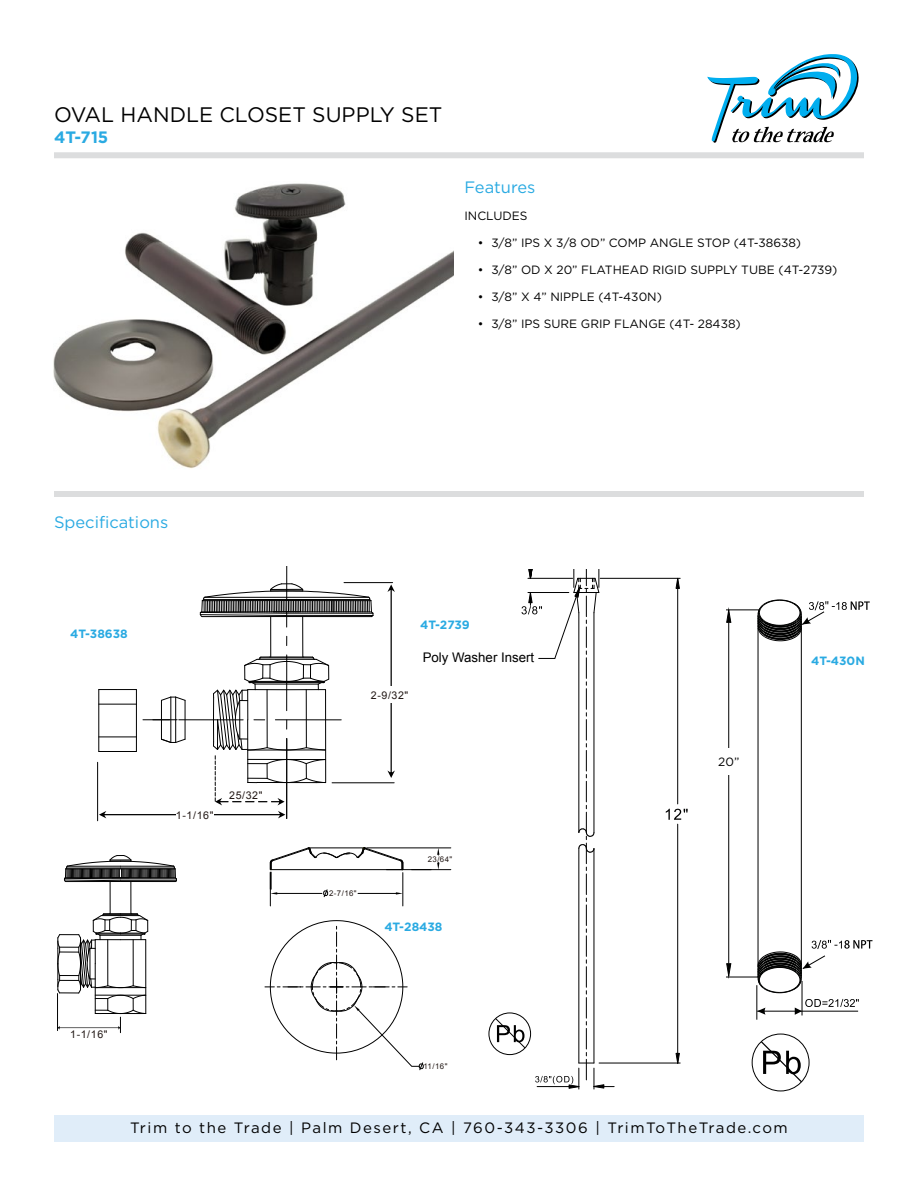
<style>
.page{position:relative;width:918px;height:1188px;background:#fff}
.page>*{position:absolute;margin:0;border:0;box-sizing:border-box;transform-origin:0 0}
.t1{font:21px "Gotham HTF";color:#000}
.t2{font:16.5px "Gotham HTF";color:#2aaae2}
.t3{font:700 16.5px "Gotham HTF";color:#2aaae2}
.t4{font:15px "Gotham HTF";letter-spacing:.1em;color:#000}
.t5{font:13.2px "Arial";color:#000}
.t6{font:12px "Gotham HTF";color:#000}
.t7{font:700 12px "Gotham HTF";color:#2aaae2}
.t8{font:10.65px "Arial";letter-spacing:.055em;color:#231916}
.t9{font:7.8px "Arial";letter-spacing:.055em;color:#231916}
</style>
<div class="page">
<div style="left:54px;top:1115px;width:810px;height:27px;background:#e0edf9"></div>
<svg style="left:707px;top:54px;width:152px;height:89px"></svg>
<div style="left:54px;top:152px;width:810px;height:6px;background:#dcddde"></div>
<div style="left:54px;top:491px;width:810px;height:6px;background:#dcddde"></div>
<img style="left:53px;top:183px;width:401px;height:286px">
<hr style="left:332px;top:783px;width:62px;height:1px;background:#000">
<svg style="left:387px;top:584px;width:8px;height:194px"></svg>
<div style="left:382px;top:686px;width:17px;height:16px;background:#fff"></div>
<hr style="left:97px;top:762px;width:1px;height:59px;background:#000">
<svg style="left:99px;top:811px;width:186px;height:7px"></svg>
<div style="left:176px;top:807px;width:38px;height:16px;background:#fff"></div>
<hr style="left:270px;top:617px;width:1px;height:40px;background:#000">
<hr style="left:302px;top:617px;width:1px;height:40px;background:#000">
<hr style="left:286px;top:655px;width:1px;height:56px;background:#000">
<hr style="left:286px;top:567px;width:1px;height:60px;background:#000">
<hr style="left:275px;top:720px;width:66px;height:1px;background:#000">
<hr style="left:179px;top:720px;width:64px;height:1px;background:#000">
<hr style="left:247px;top:720px;width:1px;height:63px;background:#000">
<hr style="left:325px;top:690px;width:1px;height:93px;background:#000">
<hr style="left:248px;top:750px;width:78px;height:1px;background:#000">
<svg style="left:213px;top:657px;width:116px;height:93px"></svg>
<svg style="left:200px;top:584px;width:174px;height:33px"></svg>
<hr style="left:344px;top:582px;width:49px;height:1px;background:#000">
<svg style="left:215px;top:756px;width:111px;height:49px"></svg>
<hr style="left:286px;top:738px;width:1px;height:81px;background:#000">
<hr style="left:143px;top:720px;width:34px;height:1px;background:#000">
<svg style="left:153px;top:720px;width:17px;height:1px"></svg>
<hr style="left:99px;top:751px;width:37px;height:1px;background:#000">
<hr style="left:99px;top:690px;width:1px;height:61px;background:#000">
<hr style="left:99px;top:737px;width:37px;height:1px;background:#000">
<hr style="left:99px;top:704px;width:37px;height:1px;background:#000">
<hr style="left:99px;top:689px;width:37px;height:1px;background:#000">
<hr style="left:136px;top:690px;width:1px;height:61px;background:#000">
<hr style="left:161px;top:700px;width:1px;height:39px;background:#000">
<hr style="left:185px;top:700px;width:1px;height:39px;background:#000">
<hr style="left:171px;top:697px;width:1px;height:45px;background:#000">
<hr style="left:175px;top:697px;width:1px;height:45px;background:#000">
<svg style="left:161px;top:739px;width:25px;height:4px"></svg>
<svg style="left:161px;top:697px;width:25px;height:4px"></svg>
<hr style="left:110px;top:882px;width:1px;height:32px;background:#000">
<hr style="left:131px;top:882px;width:1px;height:32px;background:#000">
<svg style="left:64px;top:855px;width:113px;height:27px"></svg>
<hr style="left:57px;top:994px;width:1px;height:37px;background:#000">
<svg style="left:58px;top:913px;width:90px;height:120px"></svg>
<hr style="left:599px;top:1063px;width:81px;height:1px;background:#000">
<hr style="left:600px;top:578px;width:80px;height:1px;background:#000">
<hr style="left:677px;top:824px;width:1px;height:239px;background:#000">
<hr style="left:677px;top:578px;width:1px;height:226px;background:#000">
<svg style="left:666px;top:809px;width:22px;height:11px"></svg>
<div style="left:489px;top:1013px;width:42px;height:42px;border:1px solid #000;border-radius:50%"></div>
<svg style="left:676px;top:578px;width:4px;height:11px"></svg>
<svg style="left:676px;top:1053px;width:4px;height:10px"></svg>
<svg style="left:495px;top:569px;width:119px;height:520px"></svg>
<hr style="left:801px;top:628px;width:1px;height:337px;background:#000100">
<hr style="left:758px;top:628px;width:1px;height:338px;background:#000100">
<hr style="left:757px;top:985px;width:1px;height:35px;background:#000100">
<hr style="left:802px;top:981px;width:1px;height:34px;background:#000100">
<hr style="left:757px;top:1011px;width:45px;height:1px;background:#000100">
<svg style="left:757px;top:1008px;width:9px;height:7px"></svg>
<svg style="left:727px;top:611px;width:4px;height:11px"></svg>
<svg style="left:727px;top:964px;width:4px;height:12px"></svg>
<hr style="left:727px;top:610px;width:32px;height:1px;background:#000100">
<hr style="left:727px;top:977px;width:33px;height:1px;background:#000100">
<hr style="left:728px;top:622px;width:1px;height:342px;background:#000100">
<svg style="left:758px;top:600px;width:112px;height:41px"></svg>
<svg style="left:758px;top:940px;width:114px;height:53px"></svg>
<svg style="left:795px;top:999px;width:64px;height:16px"></svg>
<hr style="left:802px;top:1011px;width:56px;height:1px;background:#000100">
<svg style="left:265px;top:920px;width:159px;height:150px"></svg>
<hr style="left:270px;top:873px;width:1px;height:33px;background:#000">
<hr style="left:403px;top:873px;width:1px;height:33px;background:#000">
<svg style="left:270px;top:847px;width:134px;height:50px"></svg>
<hr style="left:387px;top:869px;width:64px;height:1px;background:#000">
<hr style="left:367px;top:848px;width:84px;height:1px;background:#000">
<svg style="left:437px;top:862px;width:2px;height:8px"></svg>
<svg style="left:437px;top:848px;width:2px;height:8px"></svg>
<div style="left:752px;top:1034px;width:57px;height:57px;border:1px solid #000;border-radius:50%"></div>
<svg style="left:760px;top:1040px;width:43px;height:43px"></svg>
<div style="left:717px;top:748px;width:24px;height:27px;background:#fff"></div>
<h1 class="t1" style="left:54px;top:103px;width:390px">OVAL HANDLE CLOSET SUPPLY SET</h1>
<h2 class="t3" style="left:54px;top:127px;width:56px">4T-715</h2>
<h2 class="t2" style="left:464px;top:178px;width:72px">Features</h2>
<p class="t6" style="left:464px;top:209px;width:65px">INCLUDES</p>
<p class="t6" style="left:478px;top:236px;width:325px">• 3/8” IPS X 3/8 OD” COMP ANGLE STOP (4T-38638)</p>
<p class="t6" style="left:478px;top:263px;width:361px">• 3/8” OD X 20” FLATHEAD RIGID SUPPLY TUBE (4T-2739)</p>
<p class="t6" style="left:478px;top:290px;width:186px">• 3/8” X 4” NIPPLE (4T-430N)</p>
<p class="t6" style="left:478px;top:317px;width:264px">• 3/8” IPS SURE GRIP FLANGE (4T- 28438)</p>
<h2 class="t2" style="left:54px;top:513px;width:116px">Specifications</h2>
<p class="t7" style="left:70px;top:627px;width:59px">4T-38638</p>
<p class="t8" style="left:176px;top:808px;width:39px">1-1/16"</p>
<p class="t8" style="left:229px;top:788px;width:35px">25/32"</p>
<p class="t8" style="left:371px;top:688px;width:39px">2-9/32"</p>
<p class="t7" style="left:420px;top:617px;width:51px">4T-2739</p>
<p class="t5" style="left:423px;top:649px;width:113px">Poly Washer Insert</p>
<p class="t9" style="left:329px;top:888px;width:29px">2-7/16"</p>
<p class="t9" style="left:428px;top:854px;width:26px">23/64"</p>
<p class="t7" style="left:384px;top:920px;width:60px">4T-28438</p>
<p class="t6" style="left:718px;top:756px;width:23px">20”</p>
<p class="t7" style="left:811px;top:654px;width:55px">4T-430N</p>
<p class="t8" style="left:70px;top:1027px;width:39px">1-1/16"</p>
<p class="t9" style="left:423px;top:1061px;width:26px">11/16"</p>
<p class="t4" style="left:130px;top:1120px;width:659px">Trim to the Trade | Palm Desert, CA | 760-343-3306 | TrimToTheTrade.com</p>
</div>
